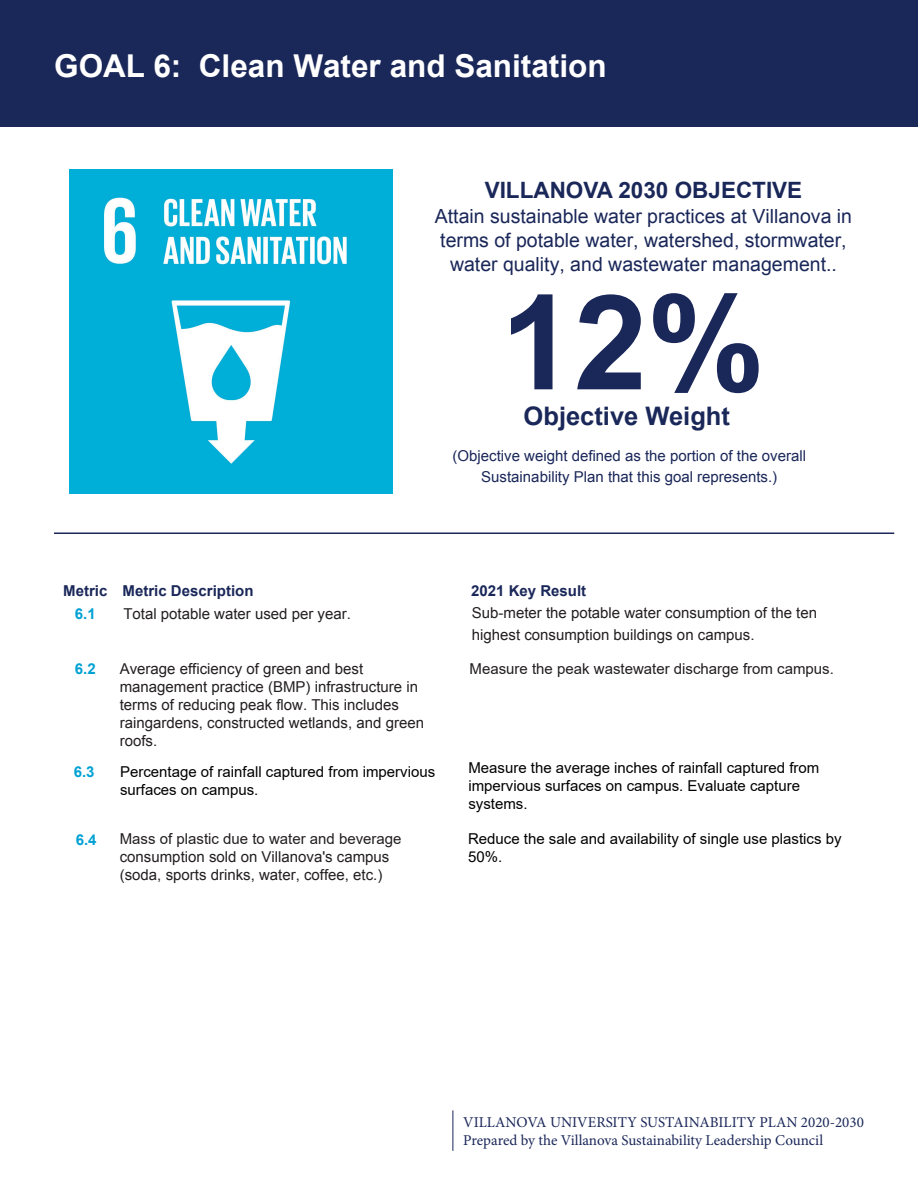
<style>
.page{position:relative;width:918px;height:1188px;background:#fff}
.page>*{position:absolute;margin:0;border:0;box-sizing:border-box;transform-origin:0 0}
.t1{font:700 132px "Arial";color:#1a2759}
.t2{font:700 31.5px "Arial";color:#fff}
.t3{font:700 25.5px "Arial";color:#1a2759}
.t4{font:700 22.5px "Arial";color:#1a2759}
.t5{font:19.5px/24px "Arial";color:#1a2759;text-align:center}
.t6{font:15px/18px "Arial";color:#231f20}
.t7{font:15px/18px "Arial";color:#000}
.t8{font:15px/18px "Minion Pro";color:#1a2759}
.t9{font:15px/21px "Arial";color:#1a2759;text-align:center}
.t10{font:15px "Arial";color:#221e1f}
.t11{font:700 15px "Arial";color:#1a2759}
.t12{font:700 15px "Arial";color:#00a1d4}
</style>
<div class="page">
<div style="left:0;top:0;width:918px;height:126px;background:#1a2759"></div>
<hr style="left:453px;top:1110px;width:1px;height:41px;background:#1a2759">
<hr style="left:54px;top:532px;width:840px;height:2px;background:#1a2759">
<img style="left:69px;top:170px;width:323px;height:323px">
<h2 class="t2" style="left:54px;top:45px;width:554px">GOAL 6: Clean Water and Sanitation</h2>
<h3 class="t4" style="left:485px;top:176px;width:319px">VILLANOVA 2030 OBJECTIVE</h3>
<h3 class="t5" style="left:435px;top:204px;width:419px">Attain sustainable water practices at Villanova in terms of potable water, watershed, stormwater, water quality, and wastewater management..</h3>
<h1 class="t1" style="left:501px;top:256px;width:266px">12%</h1>
<h3 class="t3" style="left:524px;top:399px;width:208px">Objective Weight</h3>
<p class="t9" style="left:453px;top:446px;width:355px">(Objective weight defined as the portion of the overall<br>Sustainability Plan that this goal represents.)</p>
<p class="t11" style="left:63px;top:581px;width:192px">Metric Metric Description</p>
<p class="t12" style="left:75px;top:604px;width:22px">6.1</p>
<p class="t6" style="left:123px;top:605px;width:229px">Total potable water used per year.</p>
<p class="t12" style="left:75px;top:659px;width:22px">6.2</p>
<p class="t6" style="left:120px;top:660px;width:306px">Average efficiency of green and best management practice (BMP) infrastructure in terms of reducing peak flow. This includes raingardens, constructed wetlands, and green roofs.</p>
<p class="t11" style="left:471px;top:581px;width:117px">2021 Key Result</p>
<p class="t6" style="left:472px;top:602px;width:347px;line-height:22px">Sub-meter the potable water consumption of the ten highest consumption buildings on campus.</p>
<p class="t10" style="left:470px;top:658px;width:366px">Measure the peak wastewater discharge from campus.</p>
<p class="t7" style="left:120px;top:763px;width:317px">Percentage of rainfall captured from impervious surfaces on campus.</p>
<p class="t7" style="left:468px;top:759px;width:352px">Measure the average inches of rainfall captured from impervious surfaces on campus. Evaluate capture systems.</p>
<p class="t7" style="left:468px;top:830px;width:375px">Reduce the sale and availability of single use plastics by<br>50%.</p>
<p class="t12" style="left:74px;top:762px;width:22px">6.3</p>
<p class="t12" style="left:76px;top:830px;width:22px">6.4</p>
<p class="t6" style="left:120px;top:830px;width:283px">Mass of plastic due to water and beverage consumption sold on Villanova's campus (soda, sports drinks, water, coffee, etc.)</p>
<p class="t8" style="left:463px;top:1113px;width:402px">VILLANOVA UNIVERSITY SUSTAINABILITY PLAN 2020-2030<br>Prepared by the Villanova Sustainability Leadership Council</p>
</div>
